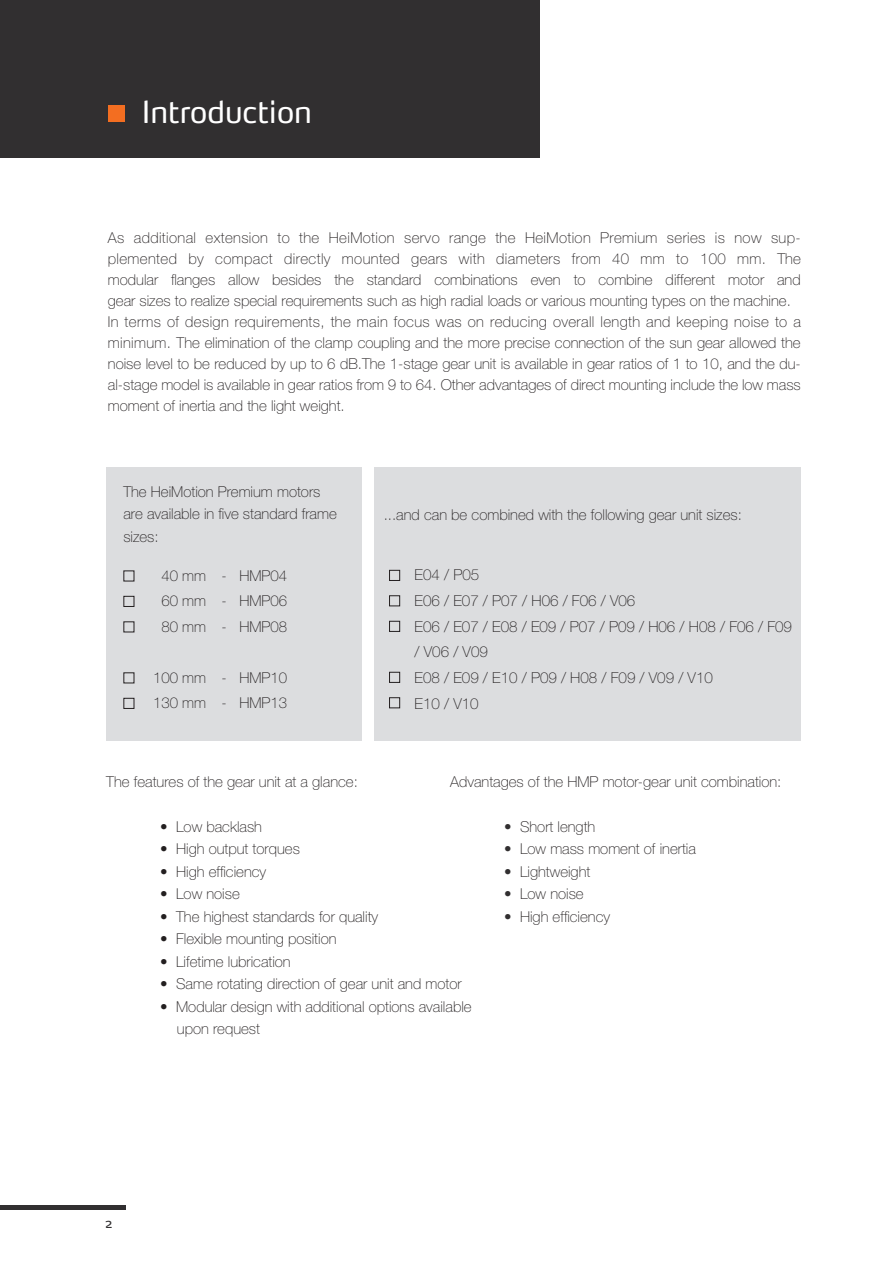
<style>
.page{position:relative;width:893px;height:1263px;background:#fff}
.page>*{position:absolute;margin:0;border:0;box-sizing:border-box;transform-origin:0 0}
.t1{font:30px "Max OT";color:#fff}
.t2{font:100 15.15px/25.8px "Helvetica Neue LT Pro";color:#231f20}
.t3{font:100 15px/21px "Helvetica Neue LT Pro";color:#231f20}
.t4{font:13.5px "Max OT";color:#312f30}
.s1{color:#312f30}
</style>
<div class="page">
<div style="left:0;top:0;width:540px;height:157px;background:#312f30"></div>
<hr style="left:0;top:1205px;width:126px;height:4px;background:#312f30">
<div style="left:106px;top:468px;width:255px;height:273px;background:#dcdddf"></div>
<div style="left:374px;top:468px;width:427px;height:273px;background:#dcdddf"></div>
<div style="left:108px;top:105px;width:17px;height:17px;background:#f36e21"></div>
<div style="left:123px;top:596px;width:11px;height:11px;border:1px solid #231f20"></div>
<div style="left:123px;top:698px;width:11px;height:11px;border:1px solid #231f20"></div>
<div style="left:389px;top:570px;width:11px;height:11px;border:1px solid #231f20"></div>
<div style="left:389px;top:595px;width:11px;height:11px;border:1px solid #231f20"></div>
<div style="left:389px;top:621px;width:11px;height:11px;border:1px solid #231f20"></div>
<div style="left:389px;top:672px;width:11px;height:11px;border:1px solid #231f20"></div>
<div style="left:389px;top:697px;width:11px;height:11px;border:1px solid #231f20"></div>
<h1 class="t1" style="left:142px;top:93px;width:172px">Introduction</h1>
<p class="t3" style="left:108px;top:227px;width:694px">As additional extension to the HeiMotion servo range the HeiMotion Premium series is now sup&shy;plemented by compact directly mounted gears with diameters from 40 mm to 100 mm. The modular flanges allow besides the standard combinations even to combine different motor and gear sizes to realize special requirements such as high radial loads or various mounting types on the machine.<br>In terms of design requirements, the main focus was on reducing overall length and keeping noise to a minimum. The elimination of the clamp coupling and the more precise connection of the sun gear allowed the noise level to be reduced by up to 6 dB.The 1-stage gear unit is available in gear ratios of 1 to 10, and the du&shy;al-stage model is available in gear ratios from 9 to 64. Other advantages of direct mounting include the low mass moment of inertia and the light weight.</p>
<p class="t3" style="left:123px;top:480px;width:215px;line-height:22.5px">The HeiMotion Premium motors are available in five standard frame sizes:</p>
<p class="t3" style="left:161px;top:562px;width:46px;line-height:25.5px;text-align:justify">40 mm 60 mm 80 mm</p>
<p class="t3" style="left:153px;top:664px;width:55px;line-height:25.5px">100 mm<br>130 mm</p>
<p class="t3" style="left:222px;top:564px;width:67px">- HMP04</p>
<p class="t3" style="left:222px;top:590px;width:67px">- HMP06</p>
<p class="t3" style="left:222px;top:615px;width:67px">- HMP08</p>
<p class="t3" style="left:222px;top:666px;width:67px">- HMP10</p>
<p class="t3" style="left:222px;top:692px;width:67px">- HMP13</p>
<p class="t3" style="left:384px;top:504px;width:360px">...and can be combined with the following gear unit sizes:</p>
<p class="t2" style="left:415px;top:562px;width:379px">E04 / P05<br>E06 / E07 / P07 / H06 / F06 / V06<br>E06 / E07 / E08 / E09 / P07 / P09 / H06 / H08 / F06 / F09 / V06 / V09<br>E08 / E09 / E10 / P09 / H08 / F09 / V09 / V10<br>E10 / V10</p>
<p class="t3" style="left:106px;top:771px;width:253px">The features of the gear unit at a glance:</p>
<p class="t3" style="left:160px;top:816px;width:103px">• Low backlash</p>
<p class="t3" style="left:160px;top:838px;width:141px">• High output torques</p>
<p class="t3" style="left:160px;top:861px;width:107px">• High efficiency</p>
<p class="t3" style="left:160px;top:883px;width:81px">• Low noise</p>
<p class="t3" style="left:160px;top:906px;width:219px">• The highest standards for quality</p>
<p class="t3" style="left:160px;top:928px;width:178px">• Flexible mounting position</p>
<p class="t3" style="left:160px;top:951px;width:132px">• Lifetime lubrication</p>
<p class="t3" style="left:160px;top:973px;width:303px">• Same rotating direction of gear unit and motor</p>
<p class="t3" style="left:177px;top:995px;width:296px;line-height:22.5px;text-indent:-17px">• Modular design with additional options available upon request</p>
<p class="t3" style="left:450px;top:771px;width:333px">Advantages of the HMP motor-gear unit combination:</p>
<p class="t3" style="left:504px;top:816px;width:93px"><span class="s1">•</span> Short length</p>
<p class="t3" style="left:504px;top:838px;width:193px"><span class="s1">•</span> Low mass moment of inertia</p>
<p class="t3" style="left:504px;top:861px;width:88px"><span class="s1">•</span> Lightweight</p>
<p class="t3" style="left:504px;top:883px;width:81px"><span class="s1">•</span> Low noise</p>
<p class="t3" style="left:504px;top:906px;width:107px"><span class="s1">•</span> High efficiency</p>
<p class="t4" style="left:105px;top:1214px;width:9px">2</p>
</div>
